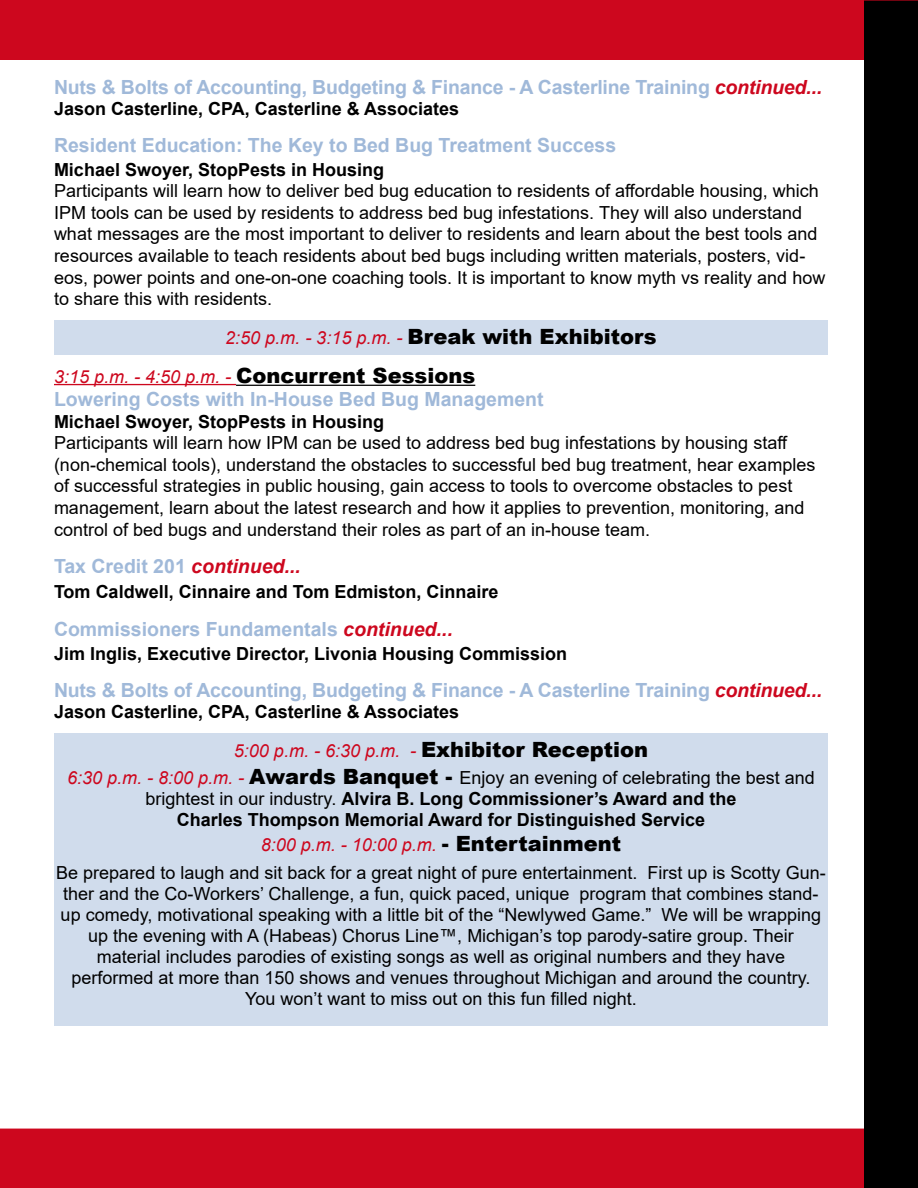
<style>
.page{position:relative;width:918px;height:1188px;background:#fff}
.page>*{position:absolute;margin:0;border:0;box-sizing:border-box;transform-origin:0 0}
.t1{font:900 21px "Arial";color:#000}
.t2{font:700 19.5px "Arial";color:#a0b9d9}
.t3{font:18px/21.6px "Arial";color:#000}
.t4{font:700 18px/21px "Arial";color:#000}
.t5{font:italic 18px "Arial";color:#cd071e}
.s1{font-style:italic;color:#cd071e}
.s2{font-weight:400;font-style:italic;font-size:18px;color:#cd071e}
.s3{font-weight:900;font-style:normal;font-size:21px;color:#000}
.s4{font-weight:400;font-style:italic;color:#cd071e}
.s5{font-weight:900;font-size:21px}
.s6{font-weight:400}
</style>
<div class="page">
<div style="left:54px;top:734px;width:774px;height:292px;background:#d0dcec"></div>
<div style="left:54px;top:321px;width:774px;height:34px;background:#d0dcec"></div>
<div style="left:0;top:0;width:918px;height:60px;background:#cd071e"></div>
<div style="left:0;top:1129px;width:918px;height:59px;background:#cd071e"></div>
<div style="left:864px;top:1px;width:54px;height:1187px;background:#000"></div>
<hr style="left:54px;top:384px;width:182px;height:1px;background:#cd071e">
<hr style="left:236px;top:385px;width:239px;height:1px;background:#000">
<p class="t2" style="left:54px;top:73px;width:770px">Nuts &amp; Bolts of Accounting, Budgeting &amp; Finance - A Casterline Training <span class="s1">continued...</span></p>
<p class="t4" style="left:54px;top:99px;width:407px">Jason Casterline, CPA, Casterline &amp; Associates</p>
<p class="t2" style="left:54px;top:132px;width:564px">Resident Education: The Key to Bed Bug Treatment Success</p>
<p class="t4" style="left:54px;top:159px;width:332px">Michael Swoyer, StopPests in Housing</p>
<p class="t3" style="left:54px;top:180px;width:773px">Participants will learn how to deliver bed bug education to residents of affordable housing, which IPM tools can be used by residents to address bed bug infestations. They will also understand what messages are the most important to deliver to residents and learn about the best tools and resources available to teach residents about bed bugs including written materials, posters, vid&shy;eos, power points and one-on-one coaching tools. It is important to know myth vs reality and how to share this with residents.</p>
<p class="t1" style="left:225px;top:321px;width:433px"><span class="s2">2:50 p.m. - 3:15 p.m. -</span> Break with Exhibitors</p>
<p class="t5" style="left:54px;top:365px;width:423px">3:15 p.m. - 4:50 p.m. - <span class="s3">Concurrent Sessions</span></p>
<p class="t2" style="left:54px;top:385px;width:491px">Lowering Costs with In-House Bed Bug Management</p>
<p class="t4" style="left:54px;top:411px;width:332px">Michael Swoyer, StopPests in Housing</p>
<p class="t3" style="left:54px;top:432px;width:763px">Participants will learn how IPM can be used to address bed bug infestations by housing staff (non-chemical tools), understand the obstacles to successful bed bug treatment, hear examples of successful strategies in public housing, gain access to tools to overcome obstacles to pest management, learn about the latest research and how it applies to prevention, monitoring, and control of bed bugs and understand their roles as part of an in-house team.</p>
<p class="t2" style="left:54px;top:552px;width:248px">Tax Credit 201 <span class="s1">continued...</span></p>
<p class="t4" style="left:54px;top:581px;width:446px">Tom Caldwell, Cinnaire and Tom Edmiston, Cinnaire</p>
<p class="t2" style="left:54px;top:616px;width:400px">Commissioners Fundamentals <span class="s1">continued...</span></p>
<p class="t4" style="left:54px;top:643px;width:515px">Jim Inglis, Executive Director, Livonia Housing Commission</p>
<p class="t2" style="left:54px;top:676px;width:770px">Nuts &amp; Bolts of Accounting, Budgeting &amp; Finance - A Casterline Training <span class="s1">continued...</span></p>
<p class="t4" style="left:234px;top:693px;width:416px;line-height:38.2px;text-indent:-180px">Jason Casterline, CPA, Casterline &amp; Associates<br><span class="s4">5:00 p.m. - 6:30 p.m. -</span> <span class="s5">Exhibitor Reception</span></p>
<p class="t4" style="left:67px;top:768px;width:749px;text-align:center"><span class="s4">6:30 p.m. - 8:00 p.m. -</span> <span class="s5">Awards Banquet -</span> <span class="s6">Enjoy an evening of celebrating the best and brightest in our industry.</span> Alvira B. Long Commissioner’s Award and the<br>Charles Thompson Memorial Award for Distinguished Service</p>
<p class="t3" style="left:56px;top:831px;width:771px;line-height:27.8px;text-align:center"><span class="s1">8:00 p.m. - 10:00 p.m.</span> <span class="s5">- Entertainment<br></span>Be prepared to laugh and sit back for a great night of pure entertainment. First up is Scotty Gun-</p>
<p class="t3" style="left:61px;top:883px;width:762px;line-height:21px;text-align:center">ther and the Co-Workers’ Challenge, a fun, quick paced, unique program that combines stand&shy;up comedy, motivational speaking with a little bit of the “Newlywed Game.” We will be wrapping up the evening with A (Habeas) Chorus Line™, Michigan’s top parody-satire group. Their material includes parodies of existing songs as well as original numbers and they have performed at more than 150 shows and venues throughout Michigan and around the country.<br>You won’t want to miss out on this fun filled night.</p>
</div>
